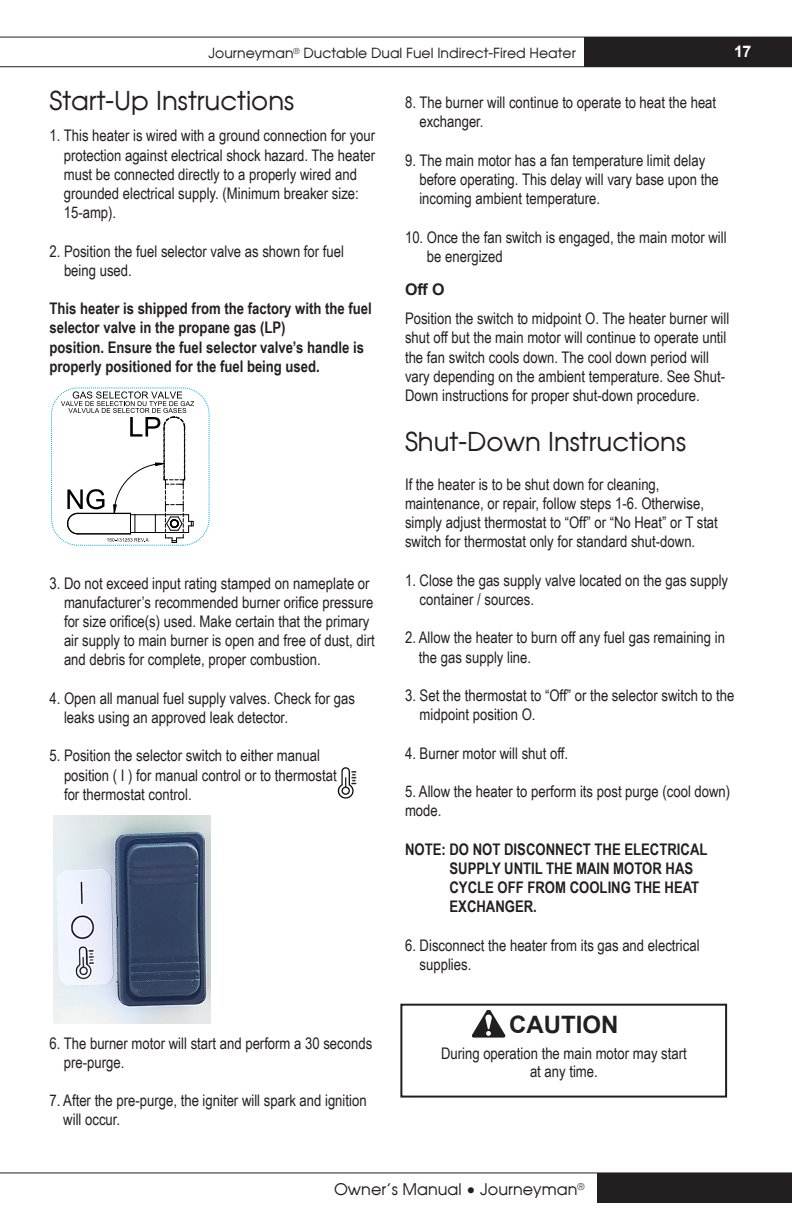
<style>
.page{position:relative;width:792px;height:1224px;background:#fff}
.page>*{position:absolute;margin:0;border:0;box-sizing:border-box;transform-origin:0 0}
.Attention_Header{font:26px "Moderne";color:#231f20}
.t1{font:700 24px "Arial";color:#231f20}
.BODY_for_INSIDE_PAGES{font:16px/19.2px "Arial Narrow";color:#231f20}
.BODY_for_INSIDE_PAGES-2{font:700 16px/19.2px "Arial Narrow";color:#231f20}
.Attention_Header-2{font:16px/19.2px "Arial Narrow";color:#231f20}
.t2{font:16px "Moderne";color:#231f20}
.BODY_for_INSIDE_PAGES-3{font:700 16px "Arial";color:#231f20}
.t3{font:700 16px "Arial";color:#fff}
.t4{font:14px "Moderne";color:#231f20}
</style>
<div class="page">
<div style="left:585px;top:37px;width:207px;height:30px;background:#231f20"></div>
<div style="left:597px;top:1173px;width:195px;height:30px;background:#231f20"></div>
<hr style="left:0;top:37px;width:792px;height:1px;background:#231f20">
<hr style="left:0;top:66px;width:792px;height:1px;background:#231f20">
<hr style="left:0;top:1172px;width:792px;height:1px;background:#231f20">
<svg style="left:61px;top:391px;width:133px;height:152px"></svg>
<div style="left:51px;top:387px;width:159px;height:159px;border:1px dashed #00adee;border-radius:26px"></div>
<img style="left:53px;top:815px;width:158px;height:208px">
<img style="left:338px;top:767px;width:18px;height:31px">
<svg style="left:472px;top:1010px;width:33px;height:28px"></svg>
<div style="left:400px;top:1004px;width:327px;height:94px;border:2px solid #231f20"></div>
<p class="t4" style="left:209px;top:44px;width:369px">Journeyman<sup>®</sup> Ductable Dual Fuel Indirect-Fired Heater</p>
<p class="t3" style="left:734px;top:40px;width:19px">17</p>
<p class="Attention_Header" style="left:49px;top:84px;width:246px">Start-Up Instructions</p>
<p class="BODY_for_INSIDE_PAGES" style="left:64px;top:126px;width:313px;text-indent:-14px">1. This heater is wired with a ground connection for your protection against electrical shock hazard. The heater must be connected directly to a properly wired and grounded electrical supply. (Minimum breaker size:<br>15-amp).</p>
<p class="BODY_for_INSIDE_PAGES" style="left:64px;top:241px;width:282px;text-indent:-15px">2. Position the fuel selector valve as shown for fuel being used.</p>
<p class="BODY_for_INSIDE_PAGES-2" style="left:49px;top:298px;width:324px">This heater is shipped from the factory with the fuel selector valve in the propane gas (LP)<br>position. Ensure the fuel selector valve’s handle is properly positioned for the fuel being used.</p>
<p class="BODY_for_INSIDE_PAGES" style="left:64px;top:573px;width:312px;text-indent:-15px">3. Do not exceed input rating stamped on nameplate or manufacturer’s recommended burner orifice pressure for size orifice(s) used. Make certain that the primary air supply to main burner is open and free of dust, dirt and debris for complete, proper combustion.</p>
<p class="BODY_for_INSIDE_PAGES" style="left:64px;top:688px;width:292px;text-indent:-15px">4. Open all manual fuel supply valves. Check for gas leaks using an approved leak detector.</p>
<p class="BODY_for_INSIDE_PAGES" style="left:64px;top:746px;width:274px;text-indent:-15px">5. Position the selector switch to either manual position ( I ) for manual control or to thermostat for thermostat control.</p>
<p class="BODY_for_INSIDE_PAGES" style="left:64px;top:1033px;width:310px;text-indent:-14px">6. The burner motor will start and perform a 30 seconds pre-purge.</p>
<p class="BODY_for_INSIDE_PAGES" style="left:63px;top:1090px;width:305px;text-indent:-14px">7. After the pre-purge, the igniter will spark and ignition will occur.</p>
<p class="BODY_for_INSIDE_PAGES" style="left:419px;top:92px;width:298px;text-indent:-14px">8. The burner will continue to operate to heat the heat exchanger.</p>
<p class="BODY_for_INSIDE_PAGES" style="left:419px;top:150px;width:301px;text-indent:-14px">9. The main motor has a fan temperature limit delay before operating. This delay will vary base upon the incoming ambient temperature.</p>
<p class="BODY_for_INSIDE_PAGES" style="left:427px;top:227px;width:301px;text-indent:-22px">10. Once the fan switch is engaged, the main motor will be energized</p>
<p class="BODY_for_INSIDE_PAGES-3" style="left:405px;top:278px;width:41px">Off O</p>
<p class="BODY_for_INSIDE_PAGES" style="left:405px;top:308px;width:326px">Position the switch to midpoint O. The heater burner will shut off but the main motor will continue to operate until the fan switch cools down. The cool down period will vary depending on the ambient temperature. See Shut-Down instructions for proper shut-down procedure.</p>
<p class="Attention_Header" style="left:405px;top:426px;width:283px">Shut-Down Instructions</p>
<p class="Attention_Header-2" style="left:405px;top:474px;width:314px">If the heater is to be shut down for cleaning, maintenance, or repair, follow steps 1-6. Otherwise, simply adjust thermostat to “Off” or “No Heat” or T stat switch for thermostat only for standard shut-down.</p>
<p class="BODY_for_INSIDE_PAGES" style="left:420px;top:570px;width:310px;text-indent:-15px">1. Close the gas supply valve located on the gas supply container / sources.</p>
<p class="BODY_for_INSIDE_PAGES" style="left:419px;top:628px;width:308px;text-indent:-14px">2. Allow the heater to burn off any fuel gas remaining in the gas supply line.</p>
<p class="BODY_for_INSIDE_PAGES" style="left:420px;top:685px;width:316px;text-indent:-15px">3. Set the thermostat to “Off” or the selector switch to the midpoint position O.</p>
<p class="BODY_for_INSIDE_PAGES" style="left:405px;top:743px;width:165px">4. Burner motor will shut off.</p>
<p class="BODY_for_INSIDE_PAGES" style="left:405px;top:781px;width:327px">5. Allow the heater to perform its post purge (cool down) mode.</p>
<p class="BODY_for_INSIDE_PAGES-2" style="left:450px;top:839px;width:260px;text-indent:-44px">NOTE: DO NOT DISCONNECT THE ELECTRICAL<br>SUPPLY UNTIL THE MAIN MOTOR HAS<br>CYCLE OFF FROM COOLING THE HEAT<br>EXCHANGER.</p>
<p class="BODY_for_INSIDE_PAGES" style="left:420px;top:935px;width:282px;text-indent:-15px">6. Disconnect the heater from its gas and electrical supplies.</p>
<p class="t1" style="left:509px;top:1008px;width:111px">CAUTION</p>
<p class="BODY_for_INSIDE_PAGES" style="left:441px;top:1044px;width:247px;line-height:18px;text-align:center">During operation the main motor may start at any time.</p>
<p class="t2" style="left:334px;top:1179px;width:252px">Owner’s Manual • Journeyman<sup>®</sup></p>
</div>
